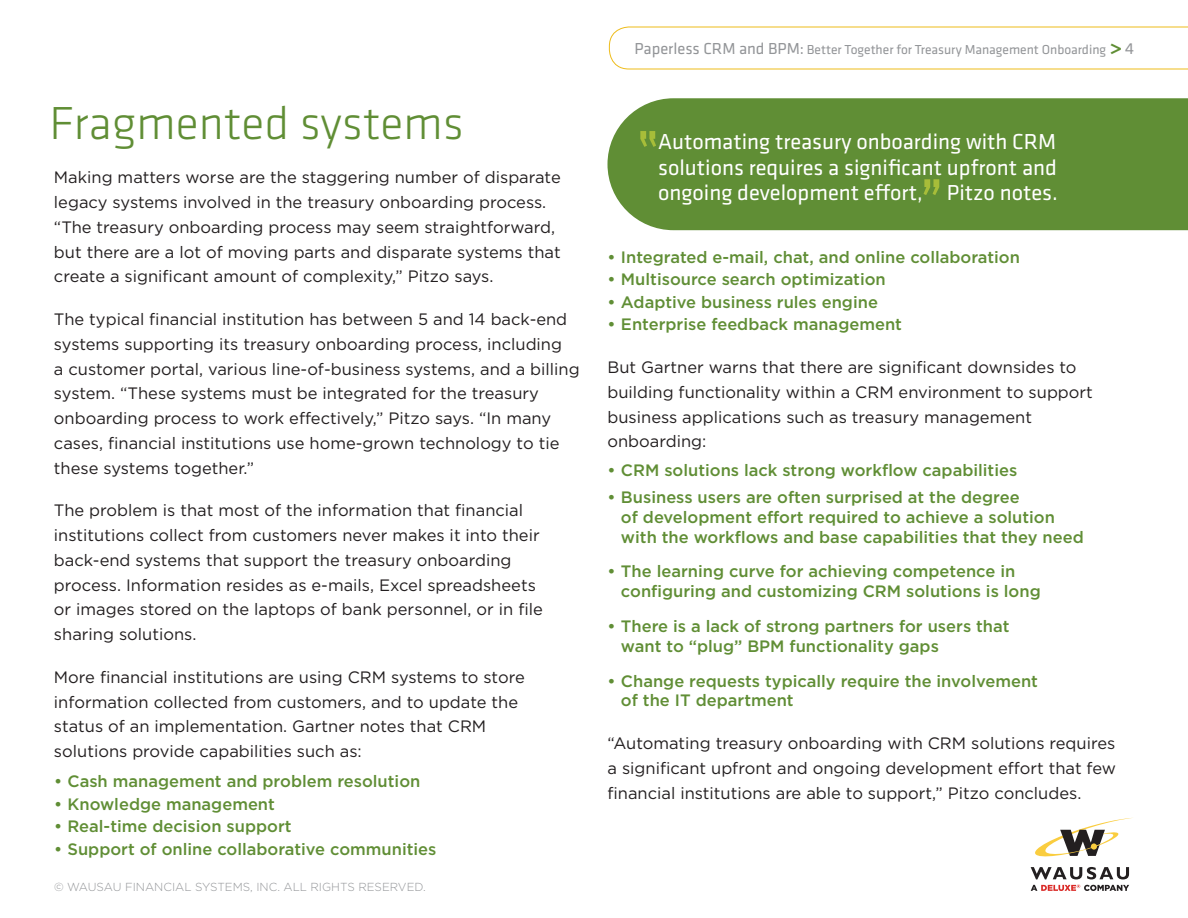
<style>
.page{position:relative;width:1188px;height:918px;background:#fff}
.page>*{position:absolute;margin:0;border:0;box-sizing:border-box;transform-origin:0 0}
.Red_Head_20{font:300 48px "Klavika";color:#608e35}
.A_Body_text{font:22.5px/25.5px "Klavika";color:#fff;text-align:justify}
.Gotham_Body{font:16.5px/24.8px "Gotham";color:#231f20}
.Gotham_Body-2{font:500 16.5px/19.8px "Gotham";color:#608e35}
.t1{font:13.5px "Klavika";color:#939598}
.t2{font:300 11.7px "Gotham";color:#939598}
.s1{font-size:16.5px}
.s2{font-weight:700;font-size:21px;color:#608e35}
</style>
<div class="page">
<svg style="left:609px;top:27px;width:579px;height:42px"></svg>
<svg style="left:1035px;top:818px;width:97px;height:39px"></svg>
<svg style="left:1031px;top:867px;width:98px;height:24px"></svg>
<div style="left:608px;top:98px;width:580px;height:132px;background:#608e35"></div>
<svg style="left:924px;top:179px;width:15px;height:16px"></svg>
<svg style="left:640px;top:131px;width:16px;height:16px"></svg>
<p class="Red_Head_20" style="left:49px;top:94px;width:416px">Fragmented systems</p>
<p class="Gotham_Body" style="left:54px;top:165px;width:508px">Making matters worse are the staggering number of disparate legacy systems involved in the treasury onboarding process. “The treasury onboarding process may seem straightforward, but there are a lot of moving parts and disparate systems that create a significant amount of complexity,” Pitzo says.</p>
<p class="Gotham_Body" style="left:54px;top:307px;width:527px">The typical financial institution has between 5 and 14 back-end systems supporting its treasury onboarding process, including<br>a customer portal, various line-of-business systems, and a billing system. “These systems must be integrated for the treasury onboarding process to work effectively,” Pitzo says. “In many cases, financial institutions use home-grown technology to tie these systems together.”</p>
<p class="Gotham_Body" style="left:54px;top:498px;width:490px">The problem is that most of the information that financial institutions collect from customers never makes it into their back-end systems that support the treasury onboarding process. Information resides as e-mails, Excel spreadsheets or images stored on the laptops of bank personnel, or in file sharing solutions.</p>
<p class="Gotham_Body" style="left:54px;top:664px;width:472px">More financial institutions are using CRM systems to store information collected from customers, and to update the status of an implementation. Gartner notes that CRM solutions provide capabilities such as:</p>
<p class="Gotham_Body-2" style="left:54px;top:771px;width:368px">• Cash management and problem resolution</p>
<p class="Gotham_Body-2" style="left:54px;top:793px;width:222px">• Knowledge management</p>
<p class="Gotham_Body-2" style="left:54px;top:816px;width:239px">• Real-time decision support</p>
<p class="Gotham_Body-2" style="left:54px;top:838px;width:384px">• Support of online collaborative communities</p>
<p class="t2" style="left:54px;top:880px;width:373px">© WAUSAU FINANCIAL SYSTEMS, INC. ALL RIGHTS RESERVED.</p>
<p class="t1" style="left:635px;top:41px;width:501px"><span class="s1">Paperless CRM and BPM:</span> Better Together for Treasury Management Onboarding <span class="s2">&gt;</span> <span class="s1">4</span></p>
<p class="A_Body_text" style="left:658px;top:128px;width:401px">Automating treasury onboarding with CRM solutions requires a significant upfront and ongoing development effort, Pitzo notes.</p>
<p class="Gotham_Body-2" style="left:608px;top:247px;width:414px">• Integrated e-mail, chat, and online collaboration</p>
<p class="Gotham_Body-2" style="left:608px;top:269px;width:280px">• Multisource search optimization</p>
<p class="Gotham_Body-2" style="left:608px;top:292px;width:272px">• Adaptive business rules engine</p>
<p class="Gotham_Body-2" style="left:608px;top:314px;width:296px">• Enterprise feedback management</p>
<p class="Gotham_Body" style="left:608px;top:355px;width:487px">But Gartner warns that there are significant downsides to building functionality within a CRM environment to support business applications such as treasury management onboarding:</p>
<p class="Gotham_Body-2" style="left:608px;top:460px;width:411px">• CRM solutions lack strong workflow capabilities</p>
<p class="Gotham_Body-2" style="left:621px;top:487px;width:464px;text-indent:-13px">• Business users are often surprised at the degree<br>of development effort required to achieve a solution with the workflows and base capabilities that they need</p>
<p class="Gotham_Body-2" style="left:621px;top:561px;width:421px;text-indent:-13px">• The learning curve for achieving competence in configuring and customizing CRM solutions is long</p>
<p class="Gotham_Body-2" style="left:621px;top:616px;width:390px;text-indent:-13px">• There is a lack of strong partners for users that want to “plug” BPM functionality gaps</p>
<p class="Gotham_Body-2" style="left:621px;top:671px;width:419px;text-indent:-13px">• Change requests typically require the involvement of the IT department</p>
<p class="Gotham_Body" style="left:608px;top:731px;width:510px;text-align:justify">“Automating treasury onboarding with CRM solutions requires a significant upfront and ongoing development effort that few financial institutions are able to support,” Pitzo concludes.</p>
</div>
